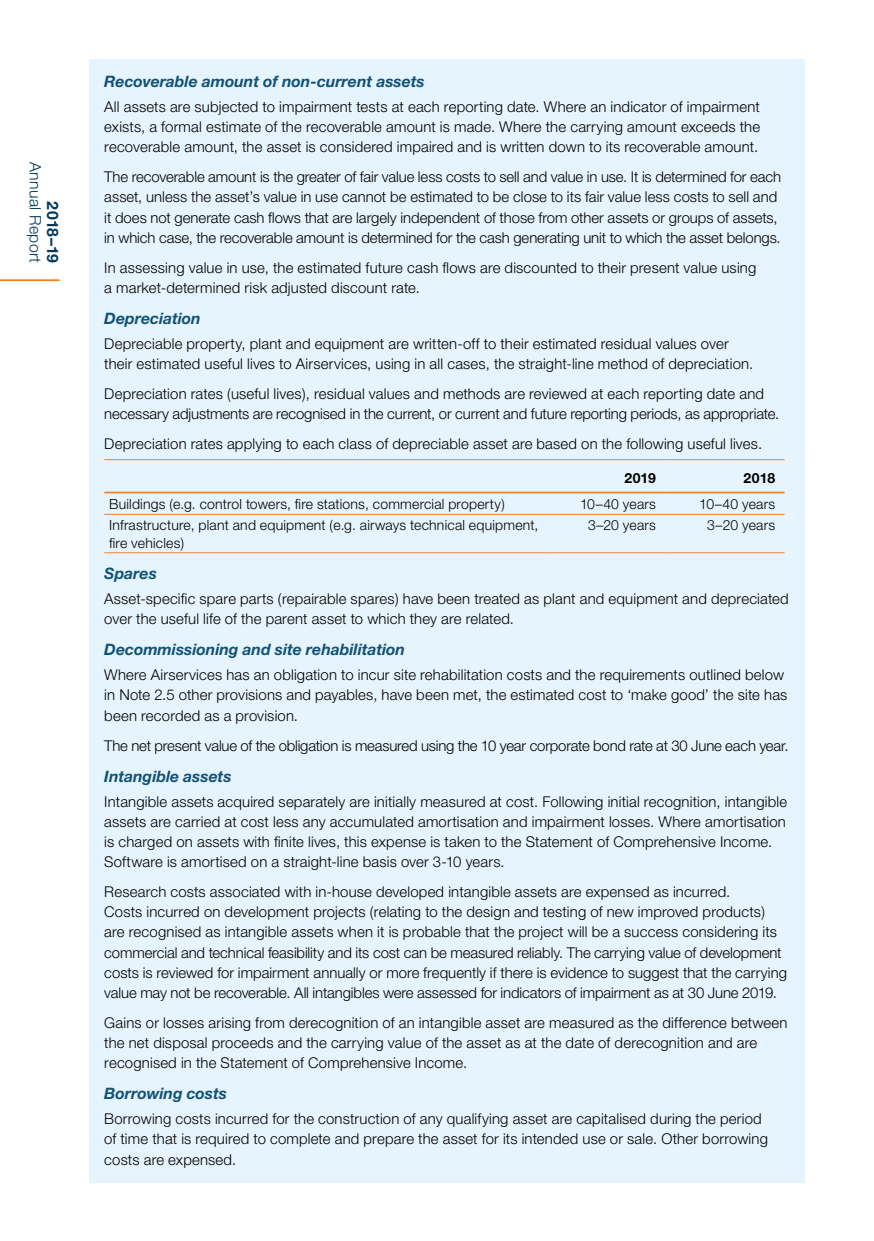
<style>
.page{position:relative;width:874px;height:1241px;background:#fff}
.page>*{position:absolute;margin:0;border:0;box-sizing:border-box;transform-origin:0 0}
.t1{font:italic 700 15.75px "Helvetica Neue";color:#125275}
.t2{font:300 15.75px "Helvetica Neue";letter-spacing:.02em;color:#003a5d}
.t3{font:700 15.75px "Helvetica Neue";color:#003a5d}
._02_Body_para_shade{font:300 14.88px/20.1px "Helvetica Neue";letter-spacing:.01em;color:#000}
._02_Body_para_shade-2{font:300 14.88px "Helvetica Neue";letter-spacing:-.015em;color:#000}
._02_TableB{font:300 14px/17.5px "Helvetica Neue";letter-spacing:.015em;color:#000}
._02_TableB_R{font:300 14px "Helvetica Neue";letter-spacing:.02em;color:#000}
._02_TableB_R-2{font:700 14px "Helvetica Neue";letter-spacing:.005em;color:#000}
</style>
<div class="page">
<div style="left:89px;top:74px;width:715px;height:1092px;background:#e6f5fd"></div>
<div style="left:89px;top:60px;width:715px;height:45px;background:#e6f5fd"></div>
<div style="left:89px;top:1097px;width:715px;height:85px;background:#e6f5fd"></div>
<hr style="left:104px;top:459px;width:442px;height:1px;background:#f58021">
<hr style="left:546px;top:459px;width:119px;height:1px;background:#f58021">
<hr style="left:665px;top:459px;width:119px;height:1px;background:#f58021">
<hr style="left:104px;top:491px;width:442px;height:2px;background:#f58021">
<hr style="left:546px;top:491px;width:119px;height:2px;background:#f58021">
<hr style="left:665px;top:491px;width:119px;height:2px;background:#f58021">
<hr style="left:104px;top:514px;width:442px;height:1px;background:#f58021">
<hr style="left:546px;top:514px;width:119px;height:1px;background:#f58021">
<hr style="left:665px;top:514px;width:119px;height:1px;background:#f58021">
<hr style="left:104px;top:552px;width:442px;height:1px;background:#f58021">
<hr style="left:546px;top:552px;width:119px;height:1px;background:#f58021">
<hr style="left:665px;top:552px;width:119px;height:1px;background:#f58021">
<hr style="left:0;top:279px;width:60px;height:2px;background:#f58021">
<p class="t2" style="left:45px;top:162px;width:103px;rotate:90deg">Annual Report</p>
<p class="t3" style="left:63px;top:201px;width:63px;rotate:90deg">2018–19</p>
<h6 class="t1" style="left:104px;top:71px;width:322px">Recoverable amount of non-current assets</h6>
<p class="_02_Body_para_shade" style="left:104px;top:96px;width:657px;text-align:justify">All assets are subjected to impairment tests at each reporting date. Where an indicator of impairment exists, a formal estimate of the recoverable amount is made. Where the carrying amount exceeds the recoverable amount, the asset is considered impaired and is written down to its recoverable amount.</p>
<p class="_02_Body_para_shade" style="left:104px;top:166px;width:678px">The recoverable amount is the greater of fair value less costs to sell and value in use. It is determined for each asset, unless the asset’s value in use cannot be estimated to be close to its fair value less costs to sell and it does not generate cash flows that are largely independent of those from other assets or groups of assets, in which case, the recoverable amount is determined for the cash generating unit to which the asset belongs.</p>
<p class="_02_Body_para_shade" style="left:104px;top:257px;width:653px">In assessing value in use, the estimated future cash flows are discounted to their present value using a market‑determined risk adjusted discount rate.</p>
<h6 class="t1" style="left:104px;top:308px;width:98px">Depreciation</h6>
<p class="_02_Body_para_shade" style="left:104px;top:333px;width:650px">Depreciable property, plant and equipment are written‑off to their estimated residual values over their estimated useful lives to Airservices, using in all cases, the straight‑line method of depreciation.</p>
<p class="_02_Body_para_shade" style="left:104px;top:383px;width:676px">Depreciation rates (useful lives), residual values and methods are reviewed at each reporting date and necessary adjustments are recognised in the current, or current and future reporting periods, as appropriate.</p>
<p class="_02_Body_para_shade" style="left:104px;top:433px;width:659px">Depreciation rates applying to each class of depreciable asset are based on the following useful lives.</p>
<p class="_02_TableB_R-2" style="left:624px;top:469px;width:33px">2019</p>
<p class="_02_TableB_R-2" style="left:743px;top:469px;width:33px">2018</p>
<p class="_02_TableB" style="left:109px;top:495px;width:397px">Buildings (e.g. control towers, fire stations, commercial property)</p>
<p class="_02_TableB_R" style="left:579px;top:495px;width:77px">10–40 years</p>
<p class="_02_TableB_R" style="left:698px;top:495px;width:77px">10–40 years</p>
<p class="_02_TableB" style="left:109px;top:516px;width:430px">Infrastructure, plant and equipment (e.g. airways technical equipment, fire vehicles)</p>
<p class="_02_TableB_R" style="left:587px;top:516px;width:69px">3–20 years</p>
<p class="_02_TableB_R" style="left:706px;top:516px;width:69px">3–20 years</p>
<h6 class="t1" style="left:104px;top:563px;width:54px">Spares</h6>
<p class="_02_Body_para_shade" style="left:104px;top:588px;width:685px">Asset‑specific spare parts (repairable spares) have been treated as plant and equipment and depreciated over the useful life of the parent asset to which they are related.</p>
<h6 class="t1" style="left:104px;top:639px;width:302px">Decommissioning and site rehabilitation</h6>
<p class="_02_Body_para_shade" style="left:104px;top:664px;width:684px">Where Airservices has an obligation to incur site rehabilitation costs and the requirements outlined below in Note 2.5 other provisions and payables, have been met, the estimated cost to ‘make good’ the site has been recorded as a provision.</p>
<p class="_02_Body_para_shade-2" style="left:104px;top:736px;width:685px">The net present value of the obligation is measured using the 10 year corporate bond rate at 30 June each year.</p>
<h6 class="t1" style="left:104px;top:766px;width:129px">Intangible assets</h6>
<p class="_02_Body_para_shade" style="left:104px;top:790px;width:684px">Intangible assets acquired separately are initially measured at cost. Following initial recognition, intangible assets are carried at cost less any accumulated amortisation and impairment losses. Where amortisation is charged on assets with finite lives, this expense is taken to the Statement of Comprehensive Income.<br>Software is amortised on a straight‑line basis over 3‑10 years.</p>
<p class="_02_Body_para_shade" style="left:104px;top:881px;width:684px">Research costs associated with in‑house developed intangible assets are expensed as incurred.<br>Costs incurred on development projects (relating to the design and testing of new improved products) are recognised as intangible assets when it is probable that the project will be a success considering its commercial and technical feasibility and its cost can be measured reliably. The carrying value of development costs is reviewed for impairment annually or more frequently if there is evidence to suggest that the carrying value may not be recoverable. All intangibles were assessed for indicators of impairment as at 30 June 2019.</p>
<p class="_02_Body_para_shade" style="left:104px;top:1012px;width:684px">Gains or losses arising from derecognition of an intangible asset are measured as the difference between the net disposal proceeds and the carrying value of the asset as at the date of derecognition and are recognised in the Statement of Comprehensive Income.</p>
<h6 class="t1" style="left:104px;top:1083px;width:124px">Borrowing costs</h6>
<p class="_02_Body_para_shade" style="left:104px;top:1108px;width:665px">Borrowing costs incurred for the construction of any qualifying asset are capitalised during the period of time that is required to complete and prepare the asset for its intended use or sale. Other borrowing costs are expensed.</p>
</div>
